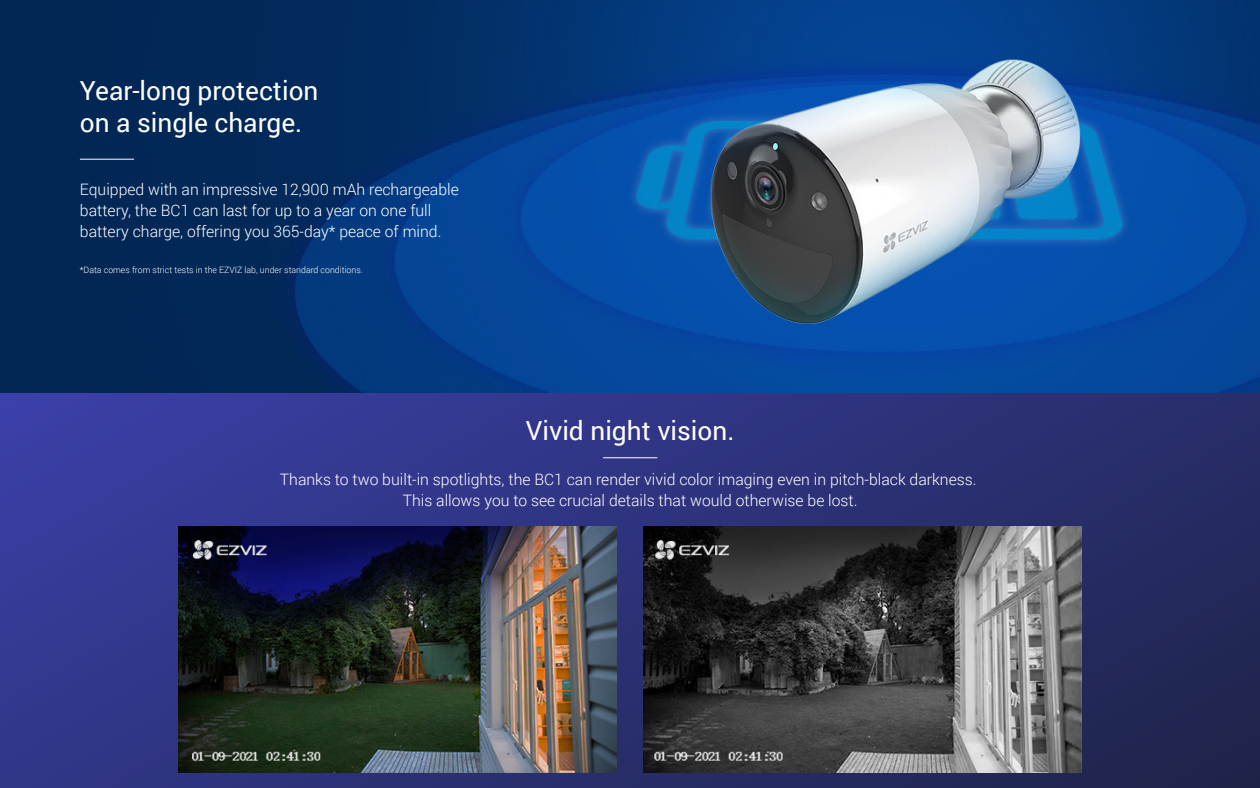
<style>
.page{position:relative;width:1260px;height:788px;background:#fff}
.page>*{position:absolute;margin:0;border:0;box-sizing:border-box;transform-origin:0 0}
.t1{font:26.25px/31.5px "Roboto";color:#fff}
.t2{font:300 15.75px/21px "Roboto";color:#fff}
.t3{font:300 8.75px "Roboto";color:#fff}
</style>
<div class="page">
<img style="left:0;top:0;width:1260px;height:394px">
<svg style="left:0;top:394px;width:1260px;height:393px;background:#2e327c"></svg>
<hr style="left:80px;top:159px;width:54px;height:1px;background:#fff">
<hr style="left:603px;top:457px;width:54px;height:1px;background:#fff">
<img style="left:179px;top:527px;width:437px;height:245px">
<img style="left:644px;top:527px;width:437px;height:245px">
<h1 class="t1" style="left:80px;top:74px;width:240px">Year-long protection on a single charge.</h1>
<p class="t2" style="left:80px;top:179px;width:381px">Equipped with an impressive 12,900 mAh rechargeable battery, the BC1 can last for up to a year on one full battery charge, offering you 365-day* peace of mind.</p>
<p class="t3" style="left:80px;top:263px;width:285px">*Data comes from strict tests in the EZVIZ lab, under standard conditions.</p>
<h1 class="t1" style="left:526px;top:414px;width:210px">Vivid night vision.</h1>
<p class="t2" style="left:280px;top:468px;width:698px;text-align:center">Thanks to two built-in spotlights, the BC1 can render vivid color imaging even in pitch-black darkness.<br>This allows you to see crucial details that would otherwise be lost.</p>
</div>
